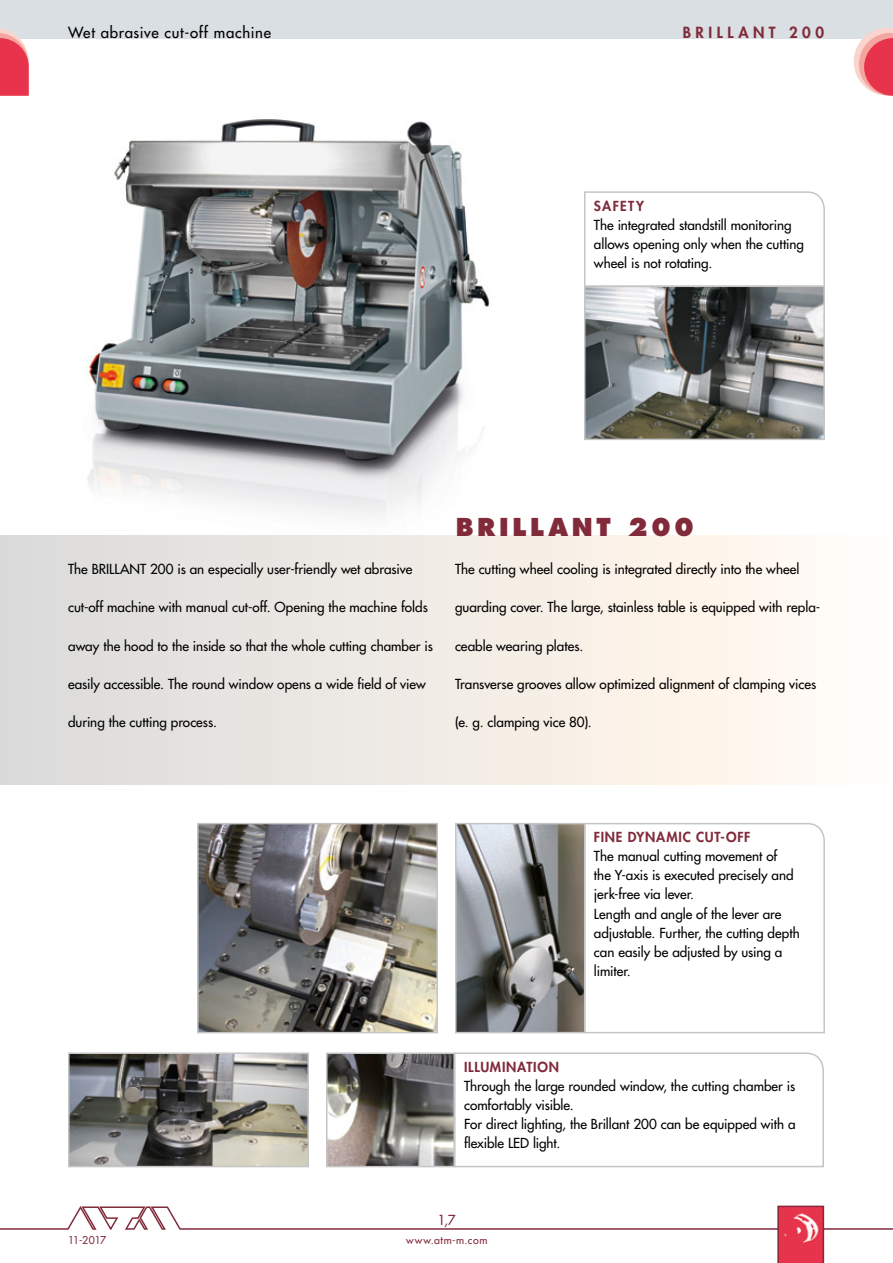
<style>
.page{position:relative;width:893px;height:1263px;background:#fff}
.page>*{position:absolute;margin:0;border:0;box-sizing:border-box;transform-origin:0 0}
.t1{font:800 24px "Futura Std";letter-spacing:.155em;color:#812a3a}
.t2{font:500 15px "Futura Std";letter-spacing:.04em;color:#000}
.t3{font:800 15px "Futura Std";letter-spacing:.3em;color:#812a3a}
.t4{font:500 13.5px/19.2px "Futura Std";color:#000}
.t5{font:800 13.5px "Futura Std";letter-spacing:.055em;color:#812a3a}
.t6{font:500 13.5px "Futura Std";color:#812a3a}
.t7{font:500 10.5px "Futura Std";letter-spacing:.06em;color:#812a3a}
</style>
<div class="page">
<div style="left:0;top:0;width:893px;height:38px;background:#d9dfe2"></div>
<svg style="left:854px;top:28px;width:39px;height:68px"></svg>
<svg style="left:0;top:28px;width:29px;height:68px;background:#e85b6d"></svg>
<svg style="left:0;top:1205px;width:893px;height:58px"></svg>
<img style="left:85px;top:119px;width:405px;height:397px">
<div style="left:0;top:536px;width:893px;height:248px;background:linear-gradient(to right,#dcdbd9,#fffdf4)"></div>
<img style="left:197px;top:823px;width:241px;height:210px">
<svg style="left:68px;top:1052px;width:241px;height:115px;background:#84837f"></svg>
<svg style="left:585px;top:823px;width:240px;height:210px"></svg>
<svg style="left:455px;top:823px;width:130px;height:210px;background:#838483"></svg>
<svg style="left:584px;top:191px;width:241px;height:249px"></svg>
<svg style="left:326px;top:1052px;width:498px;height:115px"></svg>
<p class="t2" style="left:68px;top:23px;width:204px">Wet abrasive cut-off machine</p>
<p class="t3" style="left:683px;top:23px;width:143px">BRILLANT 200</p>
<p class="t5" style="left:594px;top:197px;width:51px">SAFETY</p>
<p class="t4" style="left:594px;top:215px;width:211px">The integrated standstill monitoring allows opening only when the cutting wheel is not rotating.</p>
<p class="t4" style="left:68px;top:560px;width:346px">The BRILLANT 200 is an especially user-friendly wet abrasive</p>
<p class="t4" style="left:68px;top:598px;width:361px">cut-off machine with manual cut-off. Opening the machine folds</p>
<p class="t4" style="left:68px;top:636px;width:366px">away the hood to the inside so that the whole cutting chamber is</p>
<p class="t4" style="left:68px;top:674px;width:359px">easily accessible. The round window opens a wide field of view</p>
<p class="t4" style="left:68px;top:713px;width:150px">during the cutting process.</p>
<h1 class="t1" style="left:456px;top:512px;width:240px">BRILLANT 200</h1>
<p class="t4" style="left:455px;top:560px;width:346px">The cutting wheel cooling is integrated directly into the wheel</p>
<p class="t4" style="left:455px;top:598px;width:367px">guarding cover. The large, stainless table is equipped with repla-</p>
<p class="t4" style="left:455px;top:636px;width:130px">ceable wearing plates.</p>
<p class="t4" style="left:455px;top:674px;width:363px">Transverse grooves allow optimized alignment of clamping vices</p>
<p class="t4" style="left:455px;top:713px;width:138px">(e. g. clamping vice 80).</p>
<p class="t5" style="left:594px;top:828px;width:158px">FINE DYNAMIC CUT-OFF</p>
<p class="t4" style="left:594px;top:847px;width:207px">The manual cutting movement of<br>the Y-axis is executed precisely and jerk-free via lever.<br>Length and angle of the lever are adjustable. Further, the cutting depth can easily be adjusted by using a limiter.</p>
<p class="t5" style="left:464px;top:1058px;width:97px">ILLUMINATION</p>
<p class="t4" style="left:464px;top:1076px;width:333px">Through the large rounded window, the cutting chamber is comfortably visible.<br>For direct lighting, the Brillant 200 can be equipped with a flexible LED light.</p>
<p class="t7" style="left:68px;top:1233px;width:40px">11-2017</p>
<p class="t6" style="left:438px;top:1211px;width:19px">1,7</p>
<p class="t7" style="left:406px;top:1233px;width:83px">www.atm-m.com</p>
</div>
